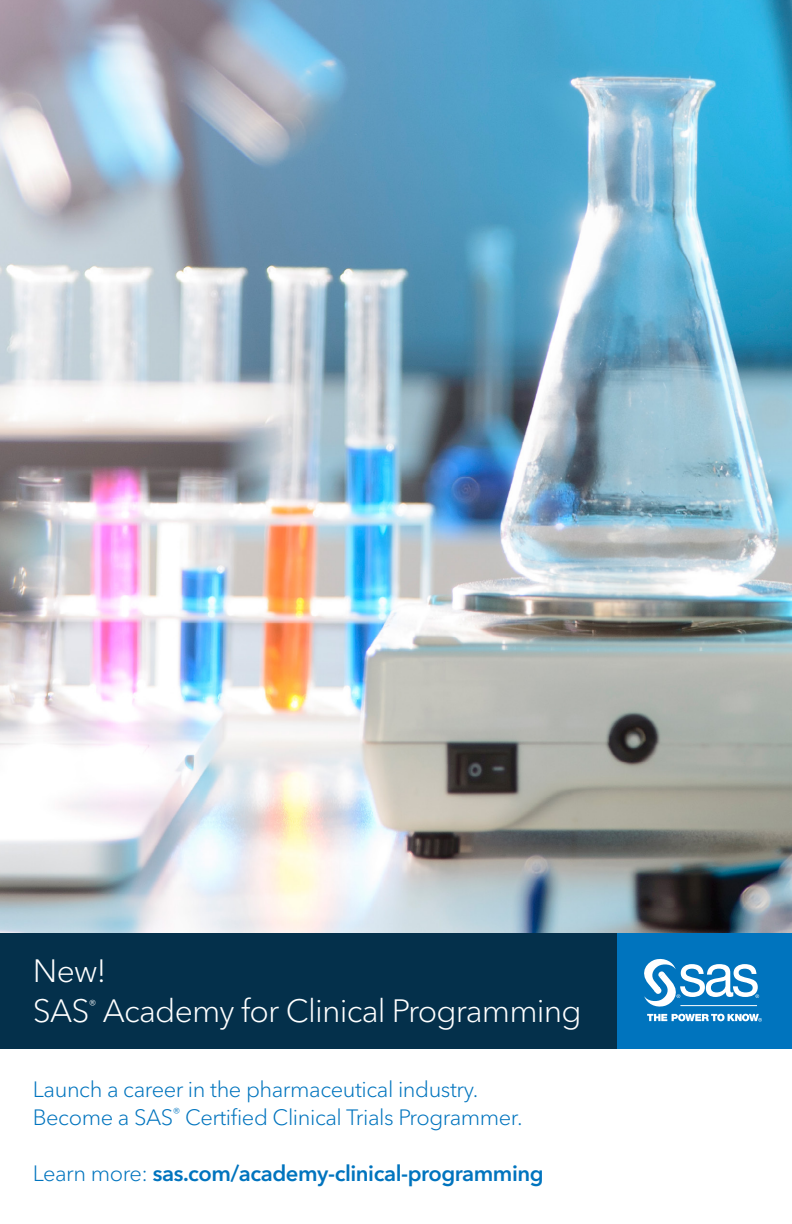
<style>
.page{position:relative;width:792px;height:1224px;background:#fff}
.page>*{position:absolute;margin:0;border:0;box-sizing:border-box;transform-origin:0 0}
.t1{font:300 32px/40px "Avenir Next W1 G";letter-spacing:-.025em;color:#fff}
.t2{font:300 22px/28px "Avenir Next W1 G";letter-spacing:-.02em;color:#0074be}
.t3{font:600 22px "Avenir Next W1 G";letter-spacing:-.02em;color:#0074be}
.t4{font:300 12.8px "Avenir Next W1 G";color:#fff}
.s1{font-weight:300}
</style>
<div class="page">
<img style="left:0;top:0;width:792px;height:933px">
<div style="left:0;top:933px;width:792px;height:116px;background:#04304b"></div>
<div style="left:618px;top:933px;width:174px;height:116px;background:#0074be"></div>
<svg style="left:647px;top:1014px;width:115px;height:8px"></svg>
<svg style="left:644px;top:959px;width:115px;height:48px"></svg>
<hr style="left:680px;top:1005px;width:77px;height:1px;background:#fff">
<h1 class="t1" style="left:33px;top:951px;width:550px">New!<br>SAS Academy for Clinical Programming</h1>
<p class="t4" style="left:89px;top:997px;width:9px">®</p>
<p class="t2" style="left:33px;top:1075px;width:491px">Launch a career in the pharmaceutical industry.<br>Become a SAS<sup>®</sup> Certified Clinical Trials Programmer.</p>
<p class="t3" style="left:33px;top:1160px;width:512px"><span class="s1">Learn more:</span> sas.com/academy-clinical-programming</p>
</div>
